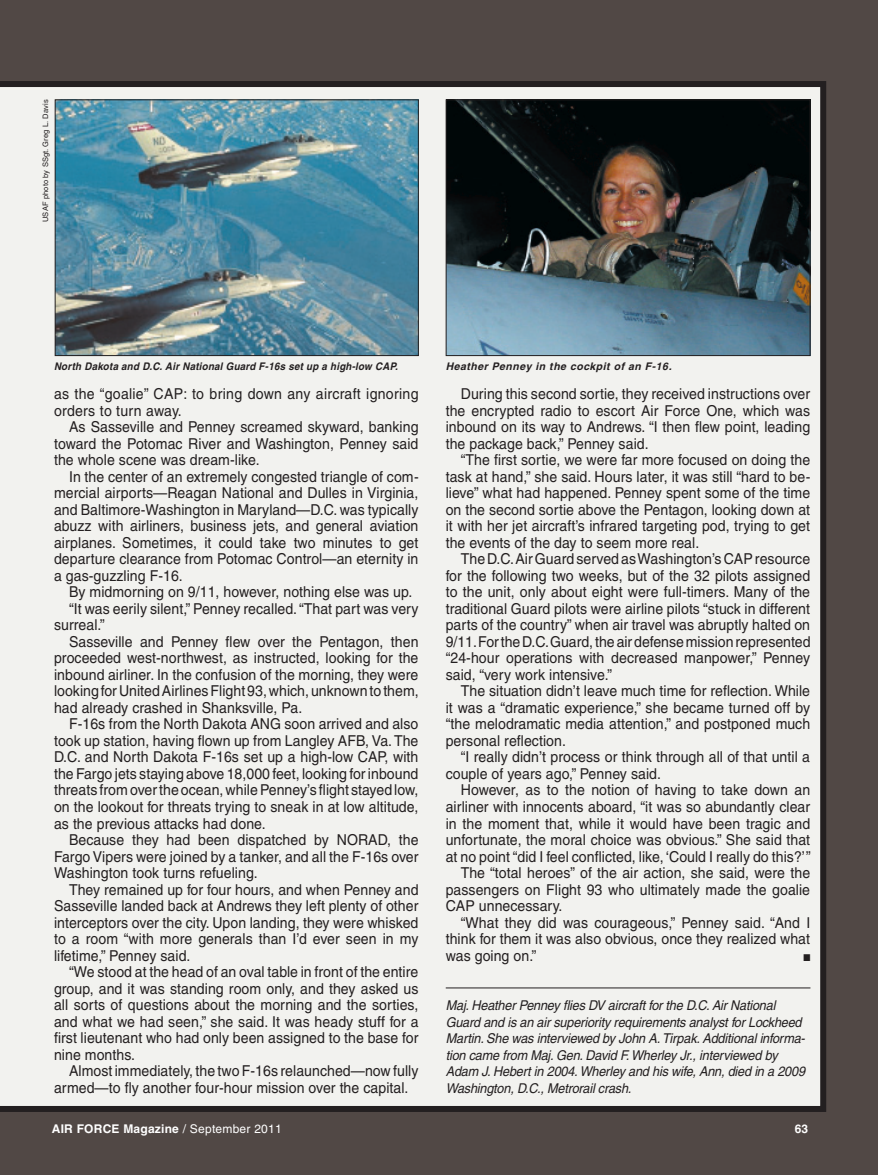
<style>
.page{position:relative;width:878px;height:1175px;background:#fff}
.page>*{position:absolute;margin:0;border:0;box-sizing:border-box;transform-origin:0 0}
.t1{font:15px/16.5px "Helvetica";letter-spacing:.005em;color:#231f20;text-align:justify;scale:.94 1}
.t2{font:italic 13.5px/16.5px "Helvetica";letter-spacing:-.015em;color:#231f20;scale:.94 1}
.t3{font:700 12px "Helvetica";letter-spacing:.02em;color:#fff}
.t4{font:italic 700 10.5px "Helvetica";letter-spacing:.025em;color:#231f20;scale:.93 1}
.t5{font:italic 700 10.5px "Helvetica";letter-spacing:.05em;color:#231f20}
.t6{font:9.75px "Zapf Dingbats";color:#231f20;scale:.94 1}
.t7{font:7.5px "Helvetica";letter-spacing:.02em;color:#231f20}
.s1{font-weight:400}
</style>
<div class="page">
<div style="left:0;top:0;width:878px;height:1174px;background:#514845"></div>
<div style="left:0;top:81px;width:826px;height:1030px;background:#f2f2ef"></div>
<img style="left:57px;top:101px;width:359px;height:253px">
<div style="left:55px;top:99px;width:363px;height:257px;border:1px solid #231f20"></div>
<hr style="left:446px;top:987px;width:364px;height:1px;background:#231f20">
<img style="left:448px;top:101px;width:360px;height:253px">
<div style="left:446px;top:99px;width:364px;height:257px;border:1px solid #231f20"></div>
<p class="t7" style="left:41px;top:222px;width:124px;rotate:-90deg">USAF photo by SSgt. Greg L. Davis</p>
<p class="t4" style="left:54px;top:360px;width:371px">North Dakota and D.C. Air National Guard F-16s set up a high-low CAP.</p>
<p class="t5" style="left:446px;top:360px;width:227px">Heather Penney in the cockpit of an F-16.</p>
<p class="t1" style="left:54px;top:386px;width:389px">as the “goalie” CAP: to bring down any aircraft ignoring orders to turn away.</p>
<p class="t1" style="left:54px;top:419px;width:389px;text-indent:15px">As Sasseville and Penney screamed skyward, banking toward the Potomac River and Washington, Penney said the whole scene was dream-like.</p>
<p class="t1" style="left:54px;top:468px;width:389px;text-indent:15px">In the center of an extremely congested triangle of com&shy;mercial airports—Reagan National and Dulles in Virginia, and Baltimore-Washington in Maryland—D.C. was typically abuzz with airliners, business jets, and general aviation airplanes. Sometimes, it could take two minutes to get departure clearance from Potomac Control—an eternity in a gas-guzzling F-16.</p>
<p class="t1" style="left:69px;top:584px;width:367px">By midmorning on 9/11, however, nothing else was up.</p>
<p class="t1" style="left:69px;top:600px;width:373px">“It was eerily silent,” Penney recalled. “That part was very</p>
<p class="t1" style="left:54px;top:617px;width:55px">surreal.”</p>
<p class="t1" style="left:69px;top:633px;width:373px">Sasseville and Penney flew over the Pentagon, then</p>
<p class="t1" style="left:54px;top:650px;width:389px">proceeded west-northwest, as instructed, looking for the</p>
<p class="t1" style="left:54px;top:666px;width:389px">inbound airliner. In the confusion of the morning, they were</p>
<p class="t1" style="left:54px;top:683px;width:389px">looking for United Airlines Flight 93, which, unknown to them,</p>
<p class="t1" style="left:54px;top:699px;width:265px">had already crashed in Shanksville, Pa.</p>
<p class="t1" style="left:69px;top:716px;width:373px">F-16s from the North Dakota ANG soon arrived and also</p>
<p class="t1" style="left:54px;top:732px;width:389px">took up station, having flown up from Langley AFB, Va. The</p>
<p class="t1" style="left:54px;top:749px;width:389px">D.C. and North Dakota F-16s set up a high-low CAP, with</p>
<p class="t1" style="left:54px;top:765px;width:389px">the Fargo jets staying above 18,000 feet, looking for inbound</p>
<p class="t1" style="left:54px;top:782px;width:389px">threats from over the ocean, while Penney’s flight stayed low,</p>
<p class="t1" style="left:54px;top:798px;width:389px">on the lookout for threats trying to sneak in at low altitude,</p>
<p class="t1" style="left:54px;top:815px;width:227px">as the previous attacks had done.</p>
<p class="t1" style="left:69px;top:831px;width:373px">Because they had been dispatched by NORAD, the</p>
<p class="t1" style="left:54px;top:848px;width:389px">Fargo Vipers were joined by a tanker, and all the F-16s over</p>
<p class="t1" style="left:54px;top:864px;width:218px">Washington took turns refueling.</p>
<p class="t1" style="left:69px;top:881px;width:373px">They remained up for four hours, and when Penney and</p>
<p class="t1" style="left:54px;top:897px;width:389px">Sasseville landed back at Andrews they left plenty of other</p>
<p class="t1" style="left:54px;top:914px;width:389px">interceptors over the city. Upon landing, they were whisked</p>
<p class="t1" style="left:54px;top:930px;width:389px">to a room “with more generals than I’d ever seen in my</p>
<p class="t1" style="left:54px;top:947px;width:147px">lifetime,” Penney said.</p>
<p class="t1" style="left:69px;top:963px;width:373px">“We stood at the head of an oval table in front of the entire</p>
<p class="t1" style="left:54px;top:980px;width:389px">group, and it was standing room only, and they asked us</p>
<p class="t1" style="left:54px;top:996px;width:389px">all sorts of questions about the morning and the sorties,</p>
<p class="t1" style="left:54px;top:1013px;width:389px">and what we had seen,” she said. It was heady stuff for a</p>
<p class="t1" style="left:54px;top:1029px;width:389px">first lieutenant who had only been assigned to the base for</p>
<p class="t1" style="left:54px;top:1046px;width:88px">nine months.</p>
<p class="t1" style="left:69px;top:1062px;width:373px">Almost immediately, the two F-16s relaunched—now fully</p>
<p class="t1" style="left:54px;top:1079px;width:378px">armed—to fly another four-hour mission over the capital.</p>
<p class="t1" style="left:445px;top:386px;width:389px;text-indent:15px">During this second sortie, they received instructions over the encrypted radio to escort Air Force One, which was inbound on its way to Andrews. “I then flew point, leading the package back,” Penney said.</p>
<p class="t1" style="left:445px;top:452px;width:389px;text-indent:15px">“The first sortie, we were far more focused on doing the task at hand,” she said. Hours later, it was still “hard to be&shy;lieve” what had happened. Penney spent some of the time on the second sortie above the Pentagon, looking down at it with her jet aircraft’s infrared targeting pod, trying to get the events of the day to seem more real.</p>
<p class="t1" style="left:445px;top:551px;width:389px;text-indent:15px">The D.C. Air Guard served as Washington’s CAP resource for the following two weeks, but of the 32 pilots assigned to the unit, only about eight were full-timers. Many of the traditional Guard pilots were airline pilots “stuck in different parts of the country” when air travel was abruptly halted on 9/11. For the D.C. Guard, the air defense mission represented “24-hour operations with decreased manpower,” Penney said, “very work intensive.”</p>
<p class="t1" style="left:445px;top:683px;width:389px;text-indent:15px">The situation didn’t leave much time for reflection. While it was a “dramatic experience,” she became turned off by “the melodramatic media attention,” and postponed much personal reflection.</p>
<p class="t1" style="left:445px;top:749px;width:389px;text-indent:15px">“I really didn’t process or think through all of that until a couple of years ago,” Penney said.</p>
<p class="t1" style="left:460px;top:782px;width:373px">However, as to the notion of having to take down an</p>
<p class="t1" style="left:445px;top:798px;width:389px">airliner with innocents aboard, “it was so abundantly clear</p>
<p class="t1" style="left:445px;top:815px;width:389px">in the moment that, while it would have been tragic and</p>
<p class="t1" style="left:445px;top:831px;width:389px">unfortunate, the moral choice was obvious.” She said that</p>
<p class="t1" style="left:445px;top:848px;width:390px">at no point “did I feel conflicted, like, ‘Could I really do this?’”</p>
<p class="t1" style="left:460px;top:864px;width:373px">The “total heroes” of the air action, she said, were the</p>
<p class="t1" style="left:445px;top:881px;width:389px">passengers on Flight 93 who ultimately made the goalie</p>
<p class="t1" style="left:445px;top:897px;width:126px">CAP unnecessary.</p>
<p class="t1" style="left:460px;top:914px;width:373px">“What they did was courageous,” Penney said. “And I</p>
<p class="t1" style="left:445px;top:930px;width:389px">think for them it was also obvious, once they realized what</p>
<p class="t1" style="left:445px;top:947px;width:98px">was going on.”</p>
<p class="t6" style="left:803px;top:952px;width:9px">■</p>
<p class="t2" style="left:446px;top:997px;width:384px">Maj. Heather Penney flies DV aircraft for the D.C. Air National Guard and is an air superiority requirements analyst for Lockheed Martin. She was interviewed by John A. Tirpak. Additional informa&shy;tion came from Maj. Gen. David F. Wherley Jr., interviewed by Adam J. Hebert in 2004. Wherley and his wife, Ann, died in a 2009<br>Washington, D.C., Metrorail crash.</p>
<p class="t3" style="left:52px;top:1121px;width:231px">AIR FORCE Magazine <span class="s1">/ September 2011</span></p>
<p class="t3" style="left:794px;top:1121px;width:15px">63</p>
</div>
